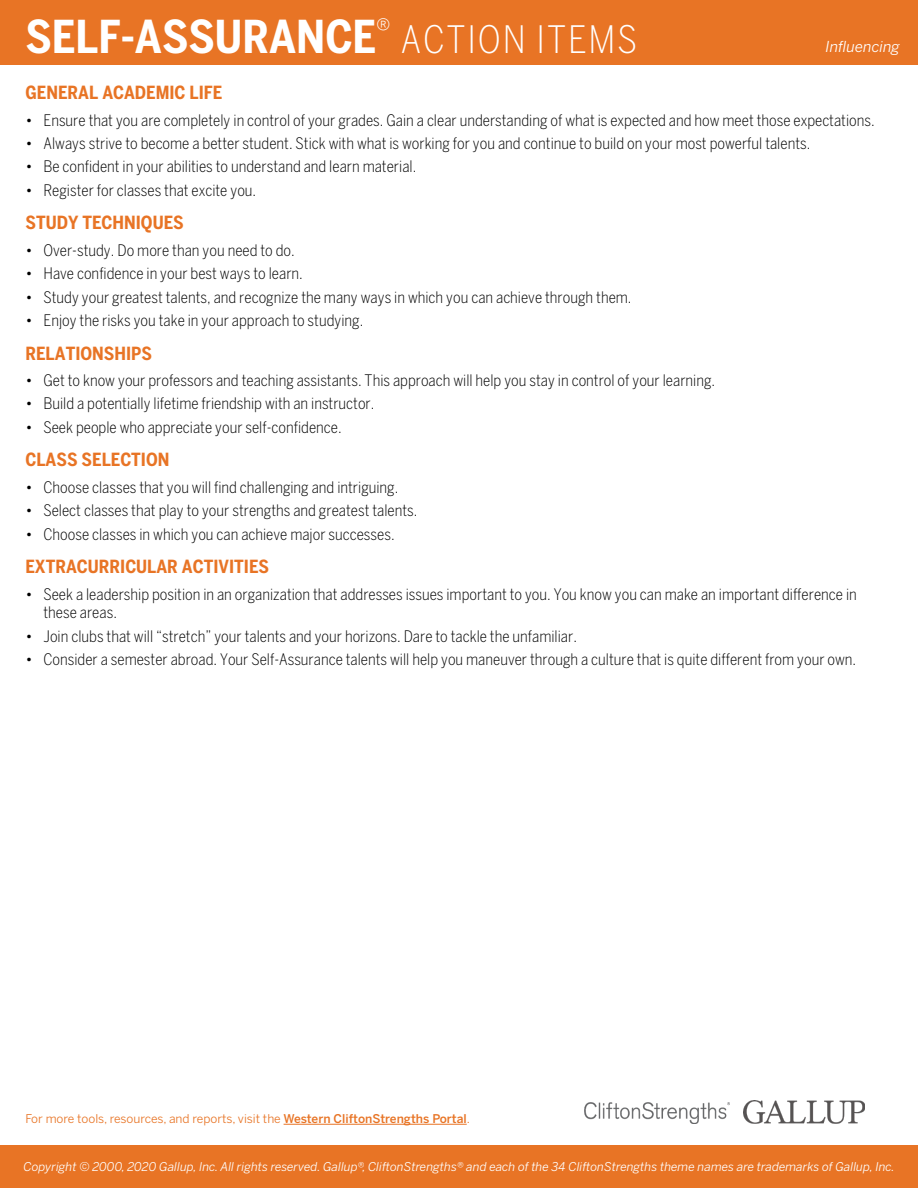
<style>
.page{position:relative;width:918px;height:1188px;background:#fff}
.page>*{position:absolute;margin:0;border:0;box-sizing:border-box;transform-origin:0 0}
.t1{font:700 condensed 45px "Benton Sans";color:#fff}
.Headers_-_Influencin{font:700 condensed 18px "Benton Sans";color:#e87425}
.t2{font:300 condensed 15.75px/18.9px "Benton Sans";color:#000}
.t3{font:italic 15px "Benton Sans";color:#fff}
.t4{font:italic 12px "Benton Sans";color:#fff}
.t5{font:12px "Benton Sans";color:#e87425}
.s1{font-weight:300;font-size:37.5px}
.s2{font-weight:500}
</style>
<div class="page">
<div style="left:0;top:1146px;width:918px;height:42px;background:#e87425"></div>
<div style="left:0;top:0;width:918px;height:64px;background:#e87425"></div>
<img style="left:585px;top:1102px;width:145px;height:21px">
<img style="left:744px;top:1100px;width:120px;height:23px">
<hr style="left:284px;top:1124px;width:183px;height:1px;background:#e87425">
<p class="t1" style="left:26px;top:10px;width:613px">SELF-ASSURANCE<sup>®</sup> <span class="s1">ACTION ITEMS</span></p>
<p class="t3" style="left:825px;top:37px;width:76px">Influencing</p>
<p class="Headers_-_Influencin" style="left:26px;top:82px;width:198px">GENERAL ACADEMIC LIFE</p>
<p class="t2" style="left:26px;top:110px;width:851px">• Ensure that you are completely in control of your grades. Gain a clear understanding of what is expected and how meet those expectations.</p>
<p class="t2" style="left:26px;top:134px;width:786px">• Always strive to become a better student. Stick with what is working for you and continue to build on your most powerful talents.</p>
<p class="t2" style="left:26px;top:157px;width:392px">• Be confident in your abilities to understand and learn material.</p>
<p class="t2" style="left:26px;top:181px;width:232px">• Register for classes that excite you.</p>
<p class="Headers_-_Influencin" style="left:26px;top:212px;width:160px">STUDY TECHNIQUES</p>
<p class="t2" style="left:26px;top:241px;width:271px">• Over-study. Do more than you need to do.</p>
<p class="t2" style="left:26px;top:264px;width:279px">• Have confidence in your best ways to learn.</p>
<p class="t2" style="left:26px;top:287px;width:608px">• Study your greatest talents, and recognize the many ways in which you can achieve through them.</p>
<p class="t2" style="left:26px;top:311px;width:339px">• Enjoy the risks you take in your approach to studying.</p>
<p class="Headers_-_Influencin" style="left:26px;top:342px;width:128px">RELATIONSHIPS</p>
<p class="t2" style="left:26px;top:371px;width:691px">• Get to know your professors and teaching assistants. This approach will help you stay in control of your learning.</p>
<p class="t2" style="left:26px;top:394px;width:351px">• Build a potentially lifetime friendship with an instructor.</p>
<p class="t2" style="left:26px;top:418px;width:318px">• Seek people who appreciate your self-confidence.</p>
<p class="Headers_-_Influencin" style="left:26px;top:449px;width:146px">CLASS SELECTION</p>
<p class="t2" style="left:26px;top:478px;width:374px">• Choose classes that you will find challenging and intriguing.</p>
<p class="t2" style="left:26px;top:501px;width:393px">• Select classes that play to your strengths and greatest talents.</p>
<p class="t2" style="left:26px;top:524px;width:371px">• Choose classes in which you can achieve major successes.</p>
<p class="Headers_-_Influencin" style="left:26px;top:556px;width:245px">EXTRACURRICULAR ACTIVITIES</p>
<p class="t2" style="left:44px;top:584px;width:815px;text-indent:-18px">• Seek a leadership position in an organization that addresses issues important to you. You know you can make an important difference in these areas.</p>
<p class="t2" style="left:26px;top:627px;width:553px">• Join clubs that will “stretch” your talents and your horizons. Dare to tackle the unfamiliar.</p>
<p class="t2" style="left:26px;top:650px;width:832px">• Consider a semester abroad. Your Self-Assurance talents will help you maneuver through a culture that is quite different from your own.</p>
<p class="t5" style="left:26px;top:1112px;width:446px">For more tools, resources, and reports, visit the <span class="s2">Western CliftonStrengths Portal</span>.</p>
<p class="t4" style="left:24px;top:1160px;width:873px">Copyright © 2000, 2020 Gallup, Inc. All rights reserved. Gallup®, CliftonStrengths® and each of the 34 CliftonStrengths theme names are trademarks of Gallup, Inc.</p>
</div>
